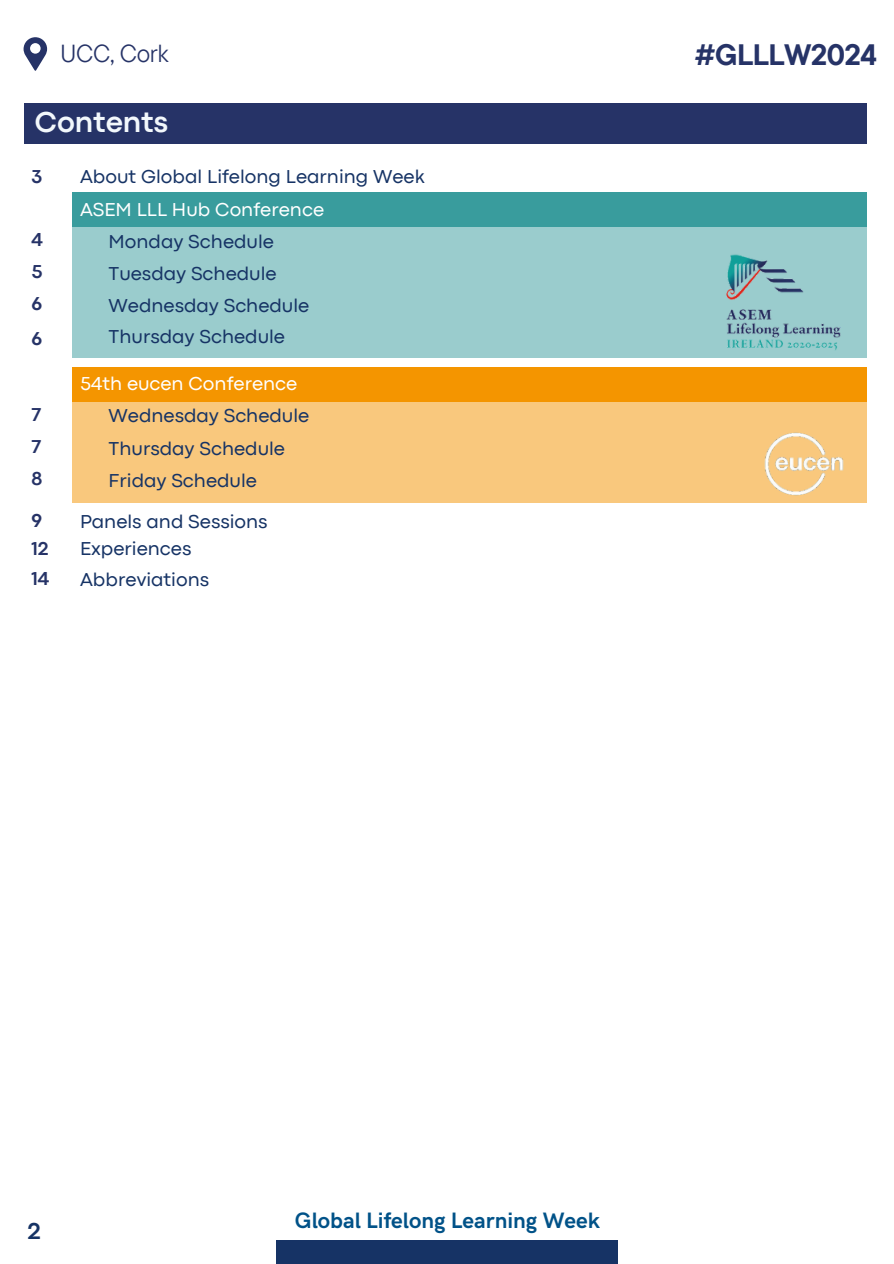
<style>
.page{position:relative;width:894px;height:1264px;background:#fff}
.page>*{position:absolute;margin:0;border:0;box-sizing:border-box;transform-origin:0 0}
.t1{font:700 30px "Codec Pro";color:#f2f8fc}
.t2{font:700 29.4px "TT Commons Pro";letter-spacing:-.015em;color:#263367}
.t3{font:24.6px "TT Commons Pro";letter-spacing:-.015em;color:#263367}
.t4{font:700 24.15px "Codec Pro";color:#163365}
.t5{font:700 22.35px "HK Grotesk";color:#015288}
.t6{font:19.5px "Codec Pro";color:#163365}
.t7{font:19.5px "Codec Pro";color:#fff}
.t8{font:700 19.5px "Codec Pro";color:#263367}
</style>
<div class="page">
<div style="left:24px;top:104px;width:842px;height:40px;background:#263367"></div>
<div style="left:72px;top:225px;width:794px;height:133px;background:#9acccd"></div>
<div style="left:72px;top:193px;width:794px;height:34px;background:#399c9d"></div>
<div style="left:276px;top:1240px;width:341px;height:23px;background:#163365"></div>
<svg style="left:24px;top:37px;width:23px;height:34px"></svg>
<div style="left:72px;top:399px;width:794px;height:104px;background:#f9c87d"></div>
<div style="left:72px;top:367px;width:794px;height:34px;background:#f49500"></div>
<img style="left:726px;top:254px;width:115px;height:97px">
<img style="left:764px;top:432px;width:80px;height:64px">
<p class="t3" style="left:60px;top:38px;width:110px">UCC, Cork</p>
<p class="t2" style="left:694px;top:35px;width:184px">#GLLLW2024</p>
<h4 class="t1" style="left:35px;top:111px;width:135px">Contents</h4>
<h1 class="t8" style="left:31px;top:169px;width:12px">3</h1>
<h2 class="t6" style="left:80px;top:170px;width:346px">About Global Lifelong Learning Week</h2>
<p class="t8" style="left:31px;top:233px;width:13px">4</p>
<p class="t8" style="left:31px;top:265px;width:13px">5</p>
<p class="t8" style="left:31px;top:297px;width:12px">6</p>
<p class="t8" style="left:31px;top:331px;width:12px">6</p>
<p class="t8" style="left:31px;top:407px;width:11px">7</p>
<p class="t8" style="left:31px;top:439px;width:11px">7</p>
<p class="t8" style="left:31px;top:471px;width:12px">8</p>
<p class="t8" style="left:31px;top:513px;width:12px">9</p>
<p class="t8" style="left:31px;top:541px;width:19px">12</p>
<p class="t7" style="left:80px;top:202px;width:245px">ASEM LLL Hub Conference</p>
<p class="t6" style="left:109px;top:234px;width:167px">Monday Schedule</p>
<p class="t6" style="left:109px;top:266px;width:169px">Tuesday Schedule</p>
<p class="t6" style="left:109px;top:298px;width:202px">Wednesday Schedule</p>
<p class="t6" style="left:109px;top:329px;width:178px">Thursday Schedule</p>
<p class="t7" style="left:80px;top:377px;width:219px">54th eucen Conference</p>
<p class="t6" style="left:109px;top:409px;width:202px">Wednesday Schedule</p>
<p class="t6" style="left:109px;top:441px;width:178px">Thursday Schedule</p>
<p class="t6" style="left:109px;top:473px;width:150px">Friday Schedule</p>
<p class="t6" style="left:80px;top:514px;width:189px">Panels and Sessions</p>
<p class="t6" style="left:80px;top:542px;width:113px">Experiences</p>
<p class="t8" style="left:31px;top:571px;width:20px">14</p>
<p class="t6" style="left:80px;top:572px;width:131px">Abbreviations</p>
<p class="t4" style="left:28px;top:1222px;width:15px">2</p>
<p class="t5" style="left:295px;top:1207px;width:306px">Global Lifelong Learning Week</p>
</div>
